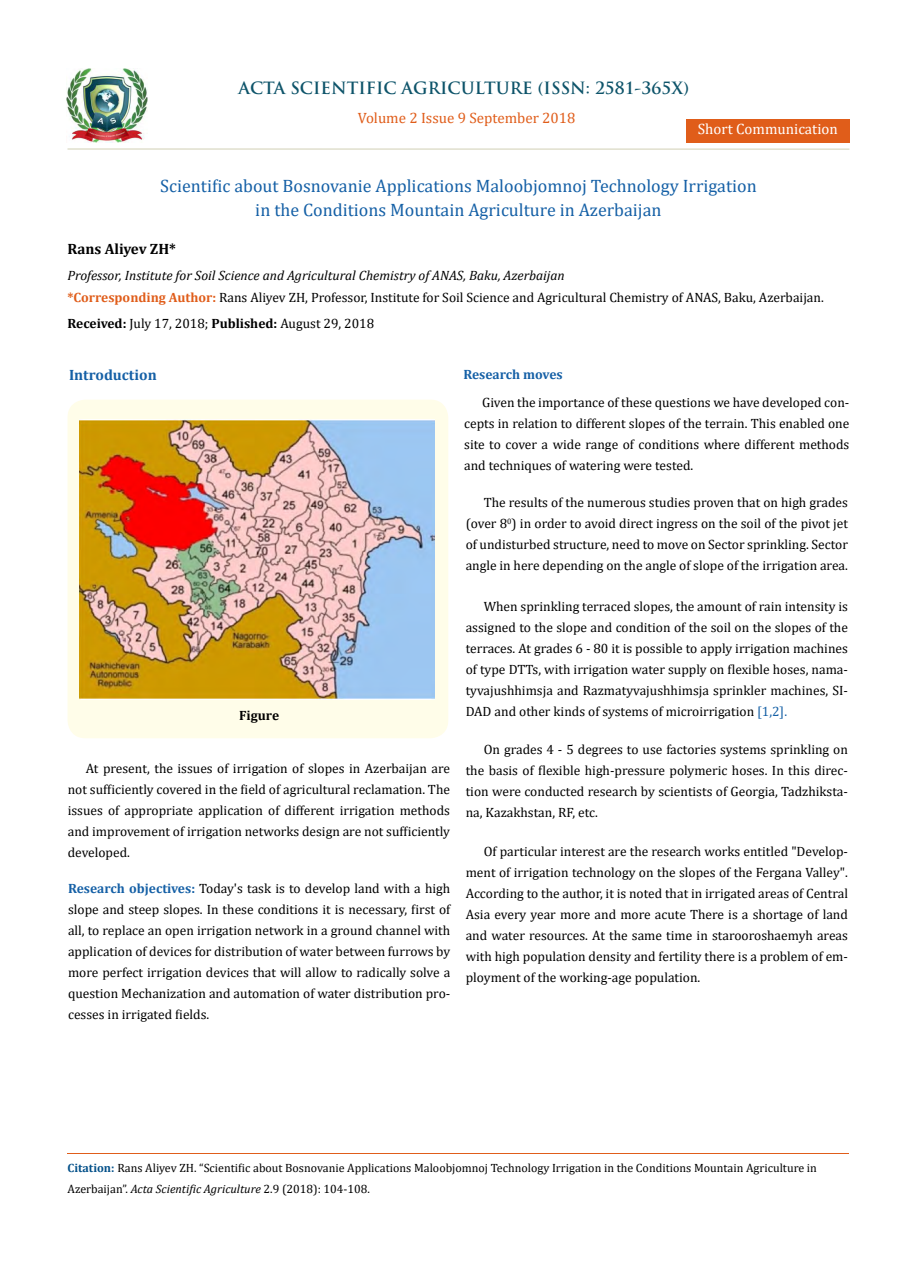
<style>
.page{position:relative;width:917px;height:1262px;background:#fff}
.page>*{position:absolute;margin:0;border:0;box-sizing:border-box;transform-origin:0 0}
.t1{font:18px/24px "Cambria";color:#1560a6;text-align:center}
.t2{font:700 16.5px "Trajan Pro";color:#0e546a}
.t3{font:15px "Cambria";color:#e05d1a}
.t4{font:15px "Cambria";color:#fff}
.t5{font:700 15px "Cambria";color:#000}
.t6{font:700 15px "Cambria";color:#1560a6}
.t7{font:13.5px/21px "Cambria";color:#000;text-align:justify}
.t8{font:700 13.5px "Cambria";color:#1560a6}
.t9{font:700 13.5px "Cambria";color:#000}
.t10{font:12px/21px "Cambria";color:#000}
.s1{font-style:italic}
.s2{font-weight:700;color:#e05d1a}
.s3{font-weight:700}
.s4{font-weight:700;color:#1560a6}
.s5{color:#1560a6}
.s6{font-weight:700;color:#035089}
</style>
<div class="page">
<img style="left:67px;top:68px;width:80px;height:74px">
<div style="left:686px;top:119px;width:163px;height:23px;background:#e05d1a"></div>
<div style="left:67px;top:399px;width:381px;height:339px;background:#fffde9;border-radius:18px"></div>
<img style="left:80px;top:420px;width:354px;height:279px">
<hr style="left:67px;top:1153px;width:782px;height:1px;background:#e05d1a">
<hr style="left:67px;top:148px;width:782px;height:2px;background:#e0dfcd">
<p class="t2" style="left:238px;top:77px;width:452px">ACTA SCIENTIFIC AGRICULTURE (ISSN: 2581-365X)</p>
<p class="t3" style="left:358px;top:109px;width:219px">Volume 2 Issue 9 September 2018</p>
<p class="t4" style="left:697px;top:120px;width:141px">Short Communication</p>
<h1 class="t1" style="left:160px;top:174px;width:598px">Scientific about Bosnovanie Applications Maloobjomnoj Technology Irrigation in the Conditions Mountain Agriculture in Azerbaijan</h1>
<p class="t5" style="left:67px;top:238px;width:110px">Rans Aliyev ZH*</p>
<p class="t7" style="left:67px;top:263px;width:757px;line-height:22.8px"><span class="s1">Professor, Institute for Soil Science and Agricultural Chemistry of ANAS, Baku, Azerbaijan<br></span><span class="s2">*Corresponding Author:</span> Rans Aliyev ZH, Professor, Institute for Soil Science and Agricultural Chemistry of ANAS, Baku, Azerbaijan.</p>
<p class="t7" style="left:67px;top:312px;width:308px"><span class="s3">Received:</span> July 17, 2018; <span class="s3">Published:</span> August 29, 2018</p>
<p class="t6" style="left:69px;top:364px;width:89px">Introduction</p>
<p class="t9" style="left:239px;top:705px;width:41px">Figure</p>
<p class="t7" style="left:68px;top:757px;width:384px;text-indent:18px">At present, the issues of irrigation of slopes in Azerbaijan are not sufficiently covered in the field of agricultural reclamation. The issues of appropriate application of different irrigation methods and improvement of irrigation networks design are not sufficiently developed.</p>
<p class="t7" style="left:68px;top:878px;width:384px"><span class="s4">Research objectives:</span> Today's task is to develop land with a high slope and steep slopes. In these conditions it is necessary, first of all, to replace an open irrigation network in a ground channel with application of devices for distribution of water between furrows by more perfect irrigation devices that will allow to radically solve a question Mechanization and automation of water distribution pro&shy;cesses in irrigated fields.</p>
<p class="t8" style="left:463px;top:365px;width:101px">Research moves</p>
<p class="t7" style="left:464px;top:392px;width:387px;text-indent:18px">Given the importance of these questions we have developed con&shy;cepts in relation to different slopes of the terrain. This enabled one site to cover a wide range of conditions where different methods and techniques of watering were tested.</p>
<p class="t7" style="left:465px;top:492px;width:384px;text-indent:18px">The results of the numerous studies proven that on high grades (over 8<sup>0</sup>) in order to avoid direct ingress on the soil of the pivot jet of undisturbed structure, need to move on Sector sprinkling. Sector angle in here depending on the angle of slope of the irrigation area.</p>
<p class="t7" style="left:465px;top:596px;width:384px;text-indent:18px">When sprinkling terraced slopes, the amount of rain intensity is assigned to the slope and condition of the soil on the slopes of the terraces. At grades 6 - 80 it is possible to apply irrigation machines of type DTTs, with irrigation water supply on flexible hoses, nama&shy;tyvajushhimsja and Razmatyvajushhimsja sprinkler machines, SI-DAD and other kinds of systems of microirrigation <span class="s5">[1,2].</span></p>
<p class="t7" style="left:465px;top:739px;width:384px;text-indent:18px">On grades 4 - 5 degrees to use factories systems sprinkling on the basis of flexible high-pressure polymeric hoses. In this direc&shy;tion were conducted research by scientists of Georgia, Tadzhiksta&shy;na, Kazakhstan, RF, etc.</p>
<p class="t7" style="left:465px;top:840px;width:384px;text-indent:18px">Of particular interest are the research works entitled "Develop&shy;ment of irrigation technology on the slopes of the Fergana Valley".<br>According to the author, it is noted that in irrigated areas of Central Asia every year more and more acute There is a shortage of land and water resources. At the same time in starooroshaemyh areas with high population density and fertility there is a problem of em&shy;ployment of the working-age population.</p>
<p class="t10" style="left:67px;top:1156px;width:751px"><span class="s6">Citation:</span> Rans Aliyev ZH. “Scientific about Bosnovanie Applications Maloobjomnoj Technology Irrigation in the Conditions Mountain Agriculture in<br>Azerbaijan”. <span class="s1">Acta Scientific Agriculture</span> 2.9 (2018): 104-108.</p>
</div>
